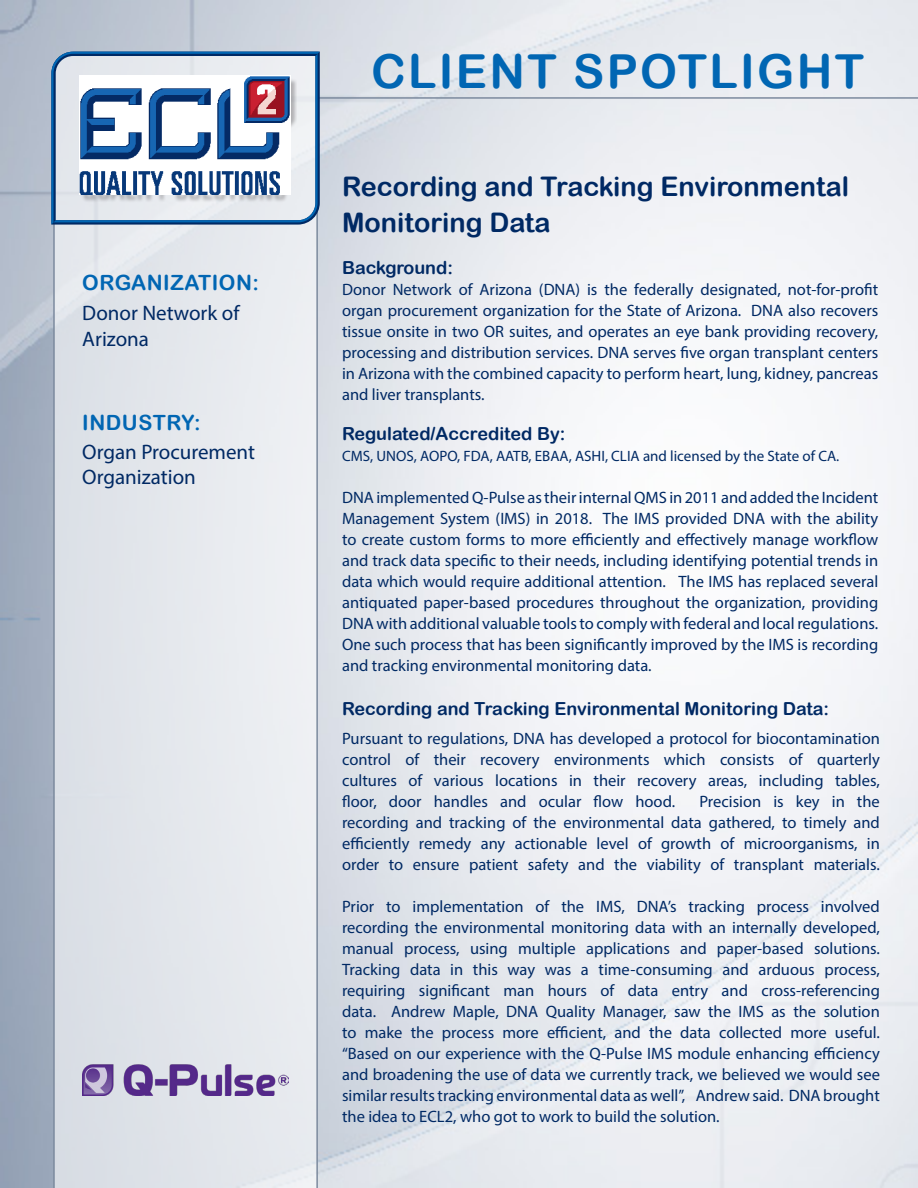
<style>
.page{position:relative;width:918px;height:1188px;background:#fff}
.page>*{position:absolute;margin:0;border:0;box-sizing:border-box;transform-origin:0 0}
.t1{font:46.8px "Arial Rounded MT Bold";letter-spacing:.05em;color:#0166b3}
.t2{font:27px/36px "Arial Rounded MT Bold";color:#002964}
.t3{font:21px/25.2px "Myriad Pro";color:#002964}
.t4{font:21px "Arial Rounded MT Bold";letter-spacing:.025em;color:#0166b3}
.t5{font:18px "Arial Rounded MT Bold";color:#002964}
.t6{font:16.5px/21px "Myriad Pro";color:#002964;text-align:justify}
.t7{font:15px "Myriad Pro";color:#002964}
</style>
<div class="page">
<svg style="left:53px;top:51px;width:266px;height:1137px;background:#e2e5eb"></svg>
<hr style="left:317px;top:97px;width:601px;height:2px;background:#7c8a9e">
<svg style="left:51px;top:52px;width:269px;height:173px;background:#1c5a95"></svg>
<svg style="left:54px;top:54px;width:264px;height:168px"></svg>
<img style="left:83px;top:1044px;width:205px;height:51px">
<p class="t4" style="left:82px;top:270px;width:178px">ORGANIZATION:</p>
<p class="t3" style="left:82px;top:300px;width:159px">Donor Network of<br>Arizona</p>
<p class="t4" style="left:82px;top:410px;width:120px">INDUSTRY:</p>
<p class="t3" style="left:82px;top:439px;width:174px">Organ Procurement<br>Organization</p>
<p class="t1" style="left:371px;top:44px;width:494px">CLIENT SPOTLIGHT</p>
<p class="t2" style="left:342px;top:168px;width:508px">Recording and Tracking Environmental<br>Monitoring Data</p>
<p class="t5" style="left:342px;top:257px;width:112px">Background:</p>
<p class="t6" style="left:342px;top:278px;width:538px">Donor Network of Arizona (DNA) is the federally designated, not-for-profit organ procurement organization for the State of Arizona. DNA also recovers tissue onsite in two OR suites, and operates an eye bank providing recovery, processing and distribution services. DNA serves five organ transplant centers in Arizona with the combined capacity to perform heart, lung, kidney, pancreas and liver transplants.</p>
<p class="t5" style="left:342px;top:423px;width:225px">Regulated/Accredited By:</p>
<p class="t7" style="left:342px;top:447px;width:499px">CMS, UNOS, AOPO, FDA, AATB, EBAA, ASHI, CLIA and licensed by the State of CA.</p>
<p class="t6" style="left:342px;top:487px;width:538px">DNA implemented Q-Pulse as their internal QMS in 2011 and added the Incident Management System (IMS) in 2018. The IMS provided DNA with the ability to create custom forms to more efficiently and effectively manage workflow and track data specific to their needs, including identifying potential trends in data which would require additional attention. The IMS has replaced several antiquated paper-based procedures throughout the organization, providing DNA with additional valuable tools to comply with federal and local regulations.<br>One such process that has been significantly improved by the IMS is recording and tracking environmental monitoring data.</p>
<p class="t5" style="left:342px;top:698px;width:488px">Recording and Tracking Environmental Monitoring Data:</p>
<p class="t6" style="left:342px;top:727px;width:539px">Pursuant to regulations, DNA has developed a protocol for biocontamination control of their recovery environments which consists of quarterly cultures of various locations in their recovery areas, including tables, floor, door handles and ocular flow hood.</p>
<p class="t6" style="left:342px;top:790px;width:539px;text-indent:357px">Precision is key in the recording and tracking of the environmental data gathered, to timely and efficiently remedy any actionable level of growth of microorganisms, in order to ensure patient safety and the viability of transplant materials.</p>
<p class="t6" style="left:342px;top:895px;width:539px">Prior to implementation of the IMS, DNA’s tracking process involved recording the environmental monitoring data with an internally developed, manual process, using multiple applications and paper-based solutions.<br>Tracking data in this way was a time-consuming and arduous process, requiring significant man hours of data entry and cross-referencing data. Andrew Maple, DNA Quality Manager, saw the IMS as the solution to make the process more efficient, and the data collected more useful. “Based on our experience with the Q-Pulse IMS module enhancing efficiency and broadening the use of data we currently track, we believed we would see similar results tracking environmental data as well”, Andrew said. DNA brought the idea to ECL2, who got to work to build the solution.</p>
</div>
